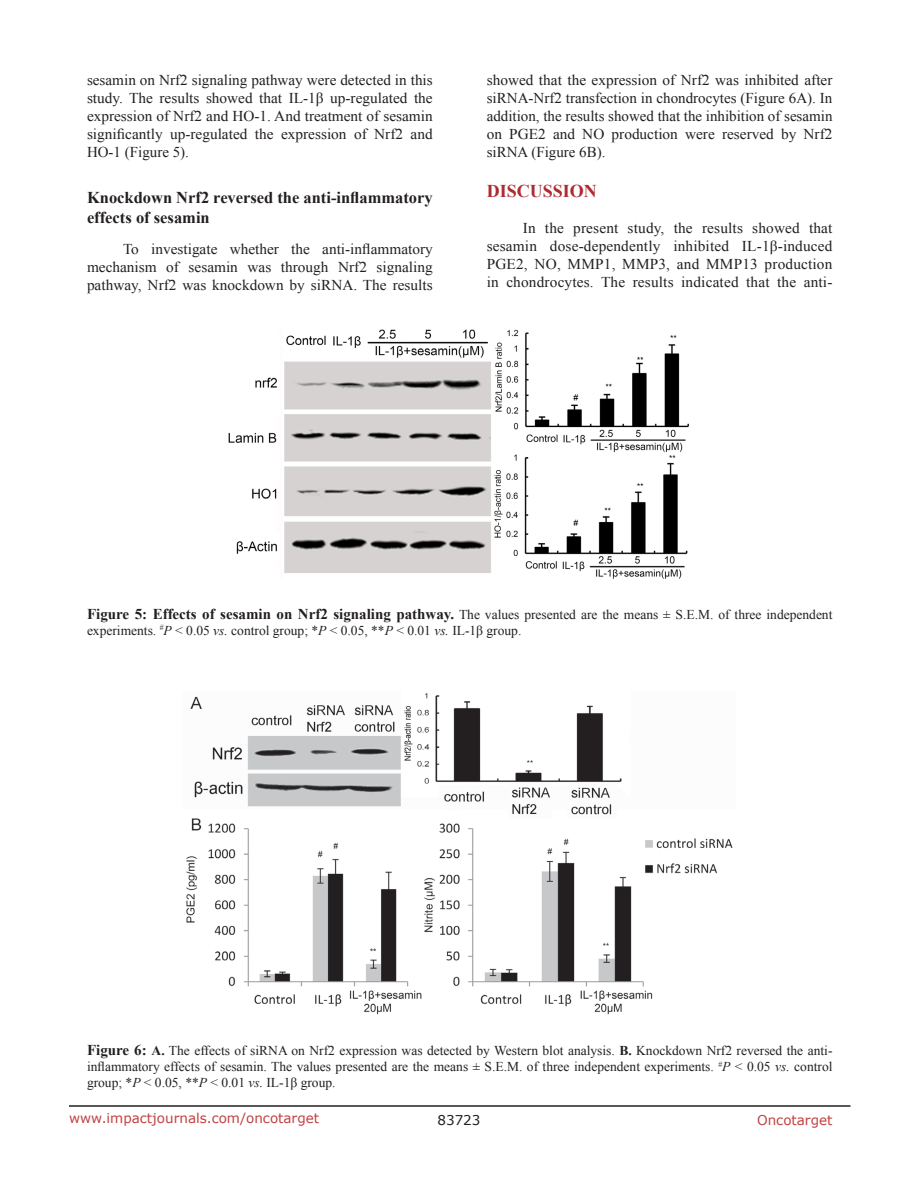
<style>
.page{position:relative;width:918px;height:1188px;background:#fff}
.page>*{position:absolute;margin:0;border:0;box-sizing:border-box;transform-origin:0 0}
.Heading{font:700 18px "Times New Roman";color:#ac2b31}
.SubHeading{font:700 16.5px/19.8px "Times New Roman";color:#231f20}
.BodyText{font:15px/18px "Times New Roman";color:#231f20;text-align:justify}
.figuretext{font:13.5px/16.2px "Times New Roman";color:#231f20}
.t1{font:13.5px "Verdana";color:#c24141}
.t2{font:13.5px "Verdana";color:#231f20}
.s1{font-weight:700;font-size:15px}
.s2{font-style:italic}
.s3{font-weight:700}
</style>
<div class="page">
<hr style="left:69px;top:1105px;width:781px;height:2px;background:#231f20">
<img style="left:228px;top:329px;width:461px;height:250px">
<img style="left:186px;top:693px;width:547px;height:322px">
<p class="BodyText" style="left:87px;top:71px;width:347px">sesamin on Nrf2 signaling pathway were detected in this study. The results showed that IL-1β up-regulated the expression of Nrf2 and HO-1. And treatment of sesamin significantly up-regulated the expression of Nrf2 and HO-1 (Figure 5).</p>
<p class="SubHeading" style="left:87px;top:187px;width:347px">Knockdown Nrf2 reversed the anti-inflammatory effects of sesamin</p>
<p class="BodyText" style="left:87px;top:240px;width:347px;text-indent:36px">To investigate whether the anti-inflammatory mechanism of sesamin was through Nrf2 signaling pathway, Nrf2 was knockdown by siRNA. The results</p>
<p class="BodyText" style="left:487px;top:71px;width:347px">showed that the expression of Nrf2 was inhibited after siRNA-Nrf2 transfection in chondrocytes (Figure 6A). In addition, the results showed that the inhibition of sesamin on PGE2 and NO production were reserved by Nrf2 siRNA (Figure 6B).</p>
<p class="Heading" style="left:487px;top:179px;width:112px">DISCUSSION</p>
<p class="BodyText" style="left:487px;top:219px;width:347px;text-indent:36px">In the present study, the results showed that sesamin dose-dependently inhibited IL-1β-induced PGE2, NO, MMP1, MMP3, and MMP13 production in chondrocytes. The results indicated that the anti-</p>
<p class="figuretext" style="left:87px;top:606px;width:747px"><span class="s1">Figure 5: Effects of sesamin on Nrf2 signaling pathway.</span> The values presented are the means ± S.E.M. of three independent experiments. <sup>#</sup><span class="s2">P</span> &lt; 0.05 <span class="s2">vs.</span> control group; *<span class="s2">P</span> &lt; 0.05, **<span class="s2">P</span> &lt; 0.01 <span class="s2">vs.</span> IL-1β group.</p>
<p class="figuretext" style="left:87px;top:1042px;width:747px;text-align:justify"><span class="s1">Figure 6:</span> <span class="s3">A.</span> The effects of siRNA on Nrf2 expression was detected by Western blot analysis. <span class="s3">B.</span> Knockdown Nrf2 reversed the anti&shy;inflammatory effects of sesamin. The values presented are the means ± S.E.M. of three independent experiments. <sup>#</sup><span class="s2">P</span> &lt; 0.05 <span class="s2">vs.</span> control group; *<span class="s2">P</span> &lt; 0.05, **<span class="s2">P</span> &lt; 0.01 <span class="s2">vs.</span> IL-1β group.</p>
<p class="t1" style="left:69px;top:1109px;width:252px">www.impactjournals.com/oncotarget</p>
<p class="t2" style="left:438px;top:1111px;width:44px">83723</p>
<p class="t1" style="left:757px;top:1111px;width:77px">Oncotarget</p>
</div>
